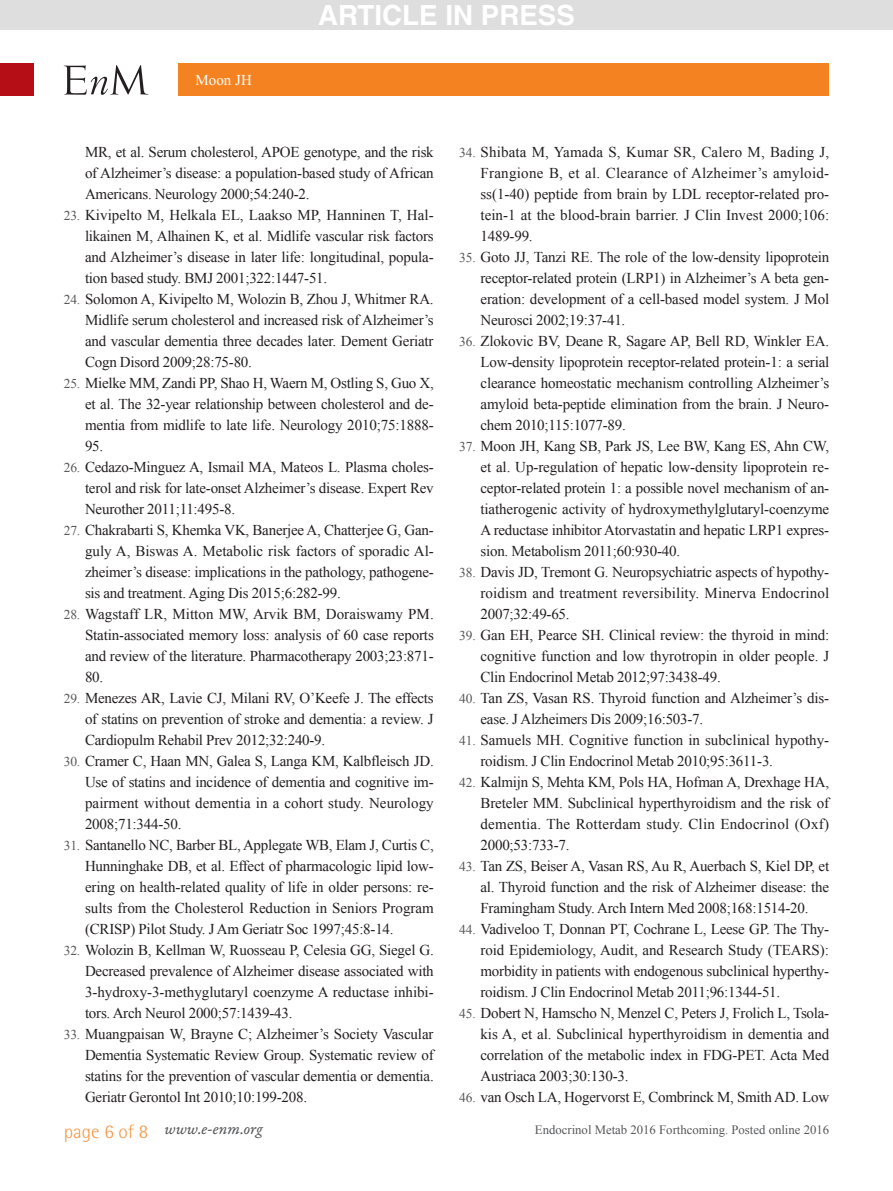
<style>
.page{position:relative;width:893px;height:1191px;background:#fff}
.page>*{position:absolute;margin:0;border:0;box-sizing:border-box;transform-origin:0 0}
.t1{font:700 27.75px "Helvetica LT Std";color:#fff}
.t2{font:16.5px "Garamond Premr Pro It Capt";color:#57585a}
.참고문헌2{font:15px/21px "Times New Roman";letter-spacing:-.015em;color:#231f20;text-align:justify}
.t3{font:15px "Times New Roman";color:#fff}
.t4{font:12.75px "Times New Roman";color:#57585a}
.s1{font-size:13.5px;color:#57585a}
.s2{font-family:"Rotis Semi Sans Std";font-weight:300;font-size:19.5px;color:#f79848}
</style>
<div class="page">
<div style="left:0;top:64px;width:34px;height:32px;background:#b50e16"></div>
<div style="left:179px;top:64px;width:650px;height:32px;background:#f58220"></div>
<svg style="left:64px;top:65px;width:85px;height:30px"></svg>
<div style="left:0;top:0;width:893px;height:30px;background:#dfdede"></div>
<p class="t3" style="left:196px;top:70px;width:58px">Moon JH</p>
<h1 class="t1" style="left:318px;top:-2px;width:258px">ARTICLE IN PRESS</h1>
<p class="참고문헌2" style="left:85px;top:141px;width:350px">MR, et al. Serum cholesterol, APOE genotype, and the risk of Alzheimer’s disease: a population-based study of African Americans. Neurology 2000;54:240-2.</p>
<p class="참고문헌2" style="left:85px;top:204px;width:350px;text-indent:-21px"><span class="s1">23.</span> Kivipelto M, Helkala EL, Laakso MP, Hanninen T, Hal&shy;likainen M, Alhainen K, et al. Midlife vascular risk factors and Alzheimer’s disease in later life: longitudinal, popula&shy;tion based study. BMJ 2001;322:1447-51.</p>
<p class="참고문헌2" style="left:85px;top:288px;width:350px;text-indent:-21px"><span class="s1">24.</span> Solomon A, Kivipelto M, Wolozin B, Zhou J, Whitmer RA.<br>Midlife serum cholesterol and increased risk of Alzheimer’s and vascular dementia three decades later. Dement Geriatr Cogn Disord 2009;28:75-80.</p>
<p class="참고문헌2" style="left:85px;top:372px;width:350px;text-indent:-21px"><span class="s1">25.</span> Mielke MM, Zandi PP, Shao H, Waern M, Ostling S, Guo X, et al. The 32-year relationship between cholesterol and de&shy;mentia from midlife to late life. Neurology 2010;75:1888- 95.</p>
<p class="참고문헌2" style="left:85px;top:456px;width:350px;text-indent:-21px"><span class="s1">26.</span> Cedazo-Minguez A, Ismail MA, Mateos L. Plasma choles&shy;terol and risk for late-onset Alzheimer’s disease. Expert Rev Neurother 2011;11:495-8.</p>
<p class="참고문헌2" style="left:85px;top:519px;width:350px;text-indent:-21px"><span class="s1">27.</span> Chakrabarti S, Khemka VK, Banerjee A, Chatterjee G, Gan&shy;guly A, Biswas A. Metabolic risk factors of sporadic Al&shy;zheimer’s disease: implications in the pathology, pathogene&shy;sis and treatment. Aging Dis 2015;6:282-99.</p>
<p class="참고문헌2" style="left:85px;top:603px;width:350px;text-indent:-21px"><span class="s1">28.</span> Wagstaff LR, Mitton MW, Arvik BM, Doraiswamy PM.<br>Statin-associated memory loss: analysis of 60 case reports and review of the literature. Pharmacotherapy 2003;23:871- 80.</p>
<p class="참고문헌2" style="left:85px;top:687px;width:350px;text-indent:-21px"><span class="s1">29.</span> Menezes AR, Lavie CJ, Milani RV, OʼKeefe J. The effects of statins on prevention of stroke and dementia: a review. J Cardiopulm Rehabil Prev 2012;32:240-9.</p>
<p class="참고문헌2" style="left:85px;top:750px;width:350px;text-indent:-21px"><span class="s1">30.</span> Cramer C, Haan MN, Galea S, Langa KM, Kalbfleisch JD.<br>Use of statins and incidence of dementia and cognitive im&shy;pairment without dementia in a cohort study. Neurology 2008;71:344-50.</p>
<p class="참고문헌2" style="left:85px;top:834px;width:350px;text-indent:-21px"><span class="s1">31.</span> Santanello NC, Barber BL, Applegate WB, Elam J, Curtis C, Hunninghake DB, et al. Effect of pharmacologic lipid low&shy;ering on health-related quality of life in older persons: re&shy;sults from the Cholesterol Reduction in Seniors Program (CRISP) Pilot Study. J Am Geriatr Soc 1997;45:8-14.</p>
<p class="참고문헌2" style="left:85px;top:939px;width:350px;text-indent:-21px"><span class="s1">32.</span> Wolozin B, Kellman W, Ruosseau P, Celesia GG, Siegel G.<br>Decreased prevalence of Alzheimer disease associated with 3-hydroxy-3-methyglutaryl coenzyme A reductase inhibi&shy;tors. Arch Neurol 2000;57:1439-43.</p>
<p class="참고문헌2" style="left:85px;top:1023px;width:350px;text-indent:-21px"><span class="s1">33.</span> Muangpaisan W, Brayne C; Alzheimer’s Society Vascular Dementia Systematic Review Group. Systematic review of statins for the prevention of vascular dementia or dementia.<br>Geriatr Gerontol Int 2010;10:199-208.</p>
<p class="참고문헌2" style="left:480px;top:141px;width:350px;text-indent:-21px"><span class="s1">34.</span> Shibata M, Yamada S, Kumar SR, Calero M, Bading J, Frangione B, et al. Clearance of Alzheimer’s amyloid&shy;ss(1-40) peptide from brain by LDL receptor-related pro&shy;tein-1 at the blood-brain barrier. J Clin Invest 2000;106:<br>1489-99.</p>
<p class="참고문헌2" style="left:480px;top:246px;width:350px;text-indent:-21px"><span class="s1">35.</span> Goto JJ, Tanzi RE. The role of the low-density lipoprotein receptor-related protein (LRP1) in Alzheimer’s A beta gen&shy;eration: development of a cell-based model system. J Mol Neurosci 2002;19:37-41.</p>
<p class="참고문헌2" style="left:480px;top:330px;width:350px;text-indent:-21px"><span class="s1">36.</span> Zlokovic BV, Deane R, Sagare AP, Bell RD, Winkler EA.<br>Low-density lipoprotein receptor-related protein-1: a serial clearance homeostatic mechanism controlling Alzheimer’s amyloid beta-peptide elimination from the brain. J Neuro&shy;chem 2010;115:1077-89.</p>
<p class="참고문헌2" style="left:480px;top:435px;width:350px;text-indent:-21px"><span class="s1">37.</span> Moon JH, Kang SB, Park JS, Lee BW, Kang ES, Ahn CW, et al. Up-regulation of hepatic low-density lipoprotein re&shy;ceptor-related protein 1: a possible novel mechanism of an&shy;tiatherogenic activity of hydroxymethylglutaryl-coenzyme A reductase inhibitor Atorvastatin and hepatic LRP1 expres&shy;sion. Metabolism 2011;60:930-40.</p>
<p class="참고문헌2" style="left:480px;top:561px;width:350px;text-indent:-21px"><span class="s1">38.</span> Davis JD, Tremont G. Neuropsychiatric aspects of hypothy&shy;roidism and treatment reversibility. Minerva Endocrinol 2007;32:49-65.</p>
<p class="참고문헌2" style="left:480px;top:624px;width:350px;text-indent:-21px"><span class="s1">39.</span> Gan EH, Pearce SH. Clinical review: the thyroid in mind: cognitive function and low thyrotropin in older people. J Clin Endocrinol Metab 2012;97:3438-49.</p>
<p class="참고문헌2" style="left:480px;top:687px;width:350px;text-indent:-21px"><span class="s1">40.</span> Tan ZS, Vasan RS. Thyroid function and Alzheimer’s dis&shy;ease. J Alzheimers Dis 2009;16:503-7.</p>
<p class="참고문헌2" style="left:480px;top:729px;width:350px;text-indent:-21px"><span class="s1">41.</span> Samuels MH. Cognitive function in subclinical hypothy&shy;roidism. J Clin Endocrinol Metab 2010;95:3611-3.</p>
<p class="참고문헌2" style="left:480px;top:771px;width:350px;text-indent:-21px"><span class="s1">42.</span> Kalmijn S, Mehta KM, Pols HA, Hofman A, Drexhage HA, Breteler MM. Subclinical hyperthyroidism and the risk of dementia. The Rotterdam study. Clin Endocrinol (Oxf)<br>2000;53:733-7.</p>
<p class="참고문헌2" style="left:480px;top:855px;width:350px;text-indent:-21px"><span class="s1">43.</span> Tan ZS, Beiser A, Vasan RS, Au R, Auerbach S, Kiel DP, et al. Thyroid function and the risk of Alzheimer disease: the Framingham Study. Arch Intern Med 2008;168:1514-20.</p>
<p class="참고문헌2" style="left:480px;top:918px;width:350px;text-indent:-21px"><span class="s1">44.</span> Vadiveloo T, Donnan PT, Cochrane L, Leese GP. The Thy&shy;roid Epidemiology, Audit, and Research Study (TEARS): morbidity in patients with endogenous subclinical hyperthy&shy;roidism. J Clin Endocrinol Metab 2011;96:1344-51.</p>
<p class="참고문헌2" style="left:480px;top:1002px;width:350px;text-indent:-21px"><span class="s1">45.</span> Dobert N, Hamscho N, Menzel C, Peters J, Frolich L, Tsola&shy;kis A, et al. Subclinical hyperthyroidism in dementia and correlation of the metabolic index in FDG-PET. Acta Med Austriaca 2003;30:130-3.</p>
<p class="참고문헌2" style="left:459px;top:1086px;width:371px"><span class="s1">46.</span> van Osch LA, Hogervorst E, Combrinck M, Smith AD. Low</p>
<p class="t2" style="left:64px;top:1118px;width:200px"><span class="s2">page 6 of 8</span> www.e-enm.org</p>
<p class="t4" style="left:535px;top:1120px;width:296px">Endocrinol Metab 2016 Forthcoming. Posted online 2016</p>
</div>
